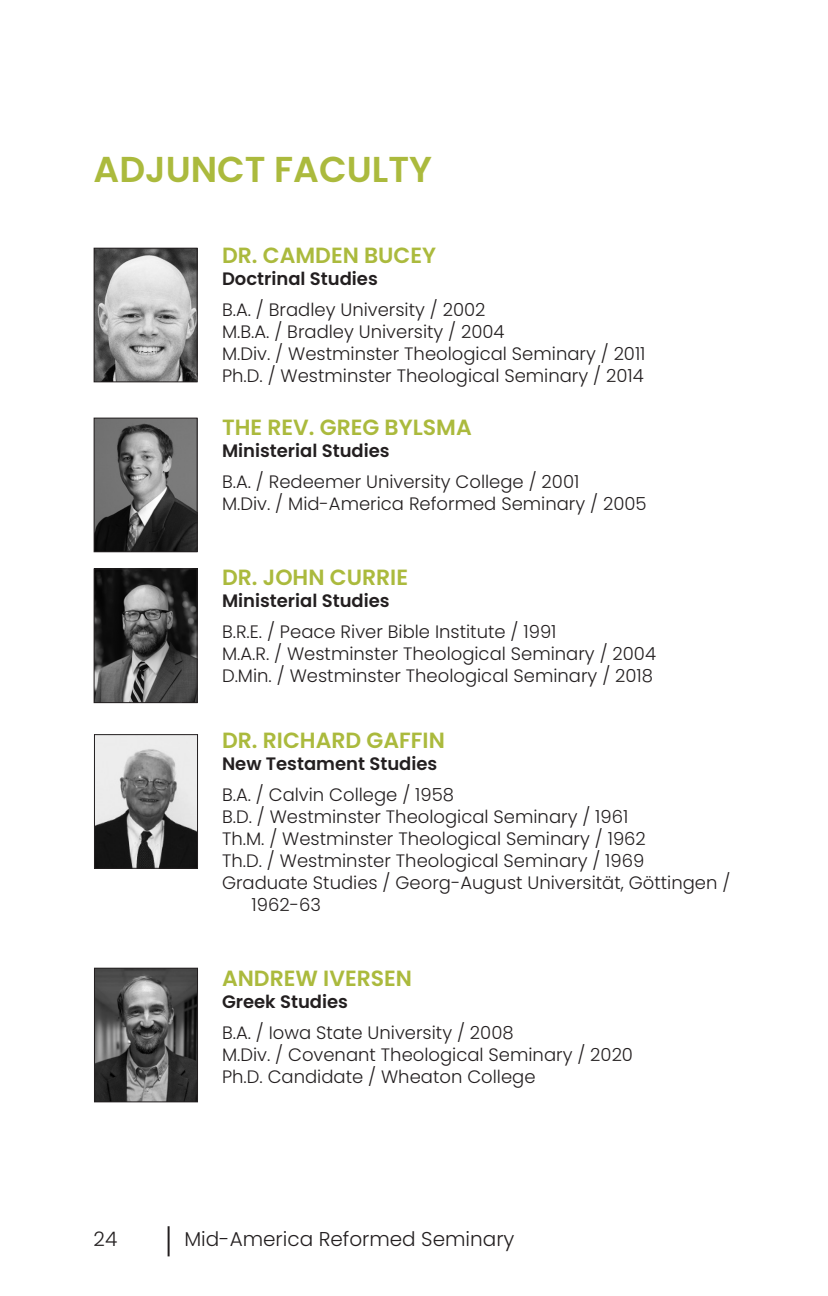
<style>
.page{position:relative;width:828px;height:1296px;background:#fff}
.page>*{position:absolute;margin:0;border:0;box-sizing:border-box;transform-origin:0 0}
.t1{font:600 36px "Poppins";color:#abba3d}
.t2{font:600 22px "Poppins";color:#abba3d}
.t3{font:300 20px "Poppins";color:#231f20}
.t4{font:300 18px/22px "Poppins";color:#231f20}
.t5{font:600 18px "Poppins";color:#231f20}
</style>
<div class="page">
<hr style="left:168px;top:1226px;width:2px;height:30px;background:#231f20">
<img style="left:96px;top:420px;width:100px;height:130px">
<div style="left:94px;top:418px;width:104px;height:134px;border:1px solid #231f20"></div>
<img style="left:96px;top:570px;width:100px;height:131px">
<div style="left:94px;top:568px;width:104px;height:135px;border:1px solid #231f20"></div>
<img style="left:96px;top:250px;width:100px;height:130px">
<div style="left:94px;top:248px;width:104px;height:134px;border:1px solid #231f20"></div>
<img style="left:96px;top:736px;width:100px;height:131px">
<div style="left:94px;top:734px;width:104px;height:135px;border:1px solid #231f20"></div>
<img style="left:96px;top:970px;width:100px;height:130px">
<div style="left:94px;top:968px;width:104px;height:134px;border:1px solid #231f20"></div>
<p class="t1" style="left:94px;top:148px;width:340px">ADJUNCT FACULTY</p>
<p class="t2" style="left:222px;top:243px;width:216px">DR. CAMDEN BUCEY</p>
<p class="t5" style="left:222px;top:268px;width:157px">Doctrinal Studies</p>
<p class="t4" style="left:222px;top:299px;width:425px">B.A. / Bradley University / 2002<br>M.B.A. / Bradley University / 2004<br>M.Div. / Westminster Theological Seminary / 2011<br>Ph.D. / Westminster Theological Seminary / 2014</p>
<p class="t2" style="left:222px;top:415px;width:251px">THE REV. GREG BYLSMA</p>
<p class="t5" style="left:222px;top:440px;width:169px">Ministerial Studies</p>
<p class="t4" style="left:222px;top:471px;width:426px">B.A. / Redeemer University College / 2001<br>M.Div. / Mid-America Reformed Seminary / 2005</p>
<p class="t2" style="left:222px;top:565px;width:188px">DR. JOHN CURRIE</p>
<p class="t5" style="left:222px;top:590px;width:169px">Ministerial Studies</p>
<p class="t4" style="left:222px;top:621px;width:436px">B.R.E. / Peace River Bible Institute / 1991<br>M.A.R. / Westminster Theological Seminary / 2004</p>
<p class="t4" style="left:222px;top:665px;width:433px">D.Min. / Westminster Theological Seminary / 2018</p>
<p class="t2" style="left:222px;top:728px;width:224px">DR. RICHARD GAFFIN</p>
<p class="t5" style="left:222px;top:753px;width:217px">New Testament Studies</p>
<p class="t4" style="left:222px;top:784px;width:234px">B.A. / Calvin College / 1958</p>
<p class="t4" style="left:222px;top:806px;width:408px">B.D. / Westminster Theological Seminary / 1961</p>
<p class="t4" style="left:222px;top:828px;width:425px">Th.M. / Westminster Theological Seminary / 1962</p>
<p class="t4" style="left:222px;top:850px;width:424px">Th.D. / Westminster Theological Seminary / 1969</p>
<p class="t4" style="left:252px;top:872px;width:480px;text-indent:-30px">Graduate Studies / Georg-August Universität, Göttingen /<br>1962-63</p>
<p class="t2" style="left:222px;top:966px;width:192px">ANDREW IVERSEN</p>
<p class="t5" style="left:222px;top:991px;width:128px">Greek Studies</p>
<p class="t4" style="left:222px;top:1022px;width:293px">B.A. / Iowa State University / 2008</p>
<p class="t4" style="left:222px;top:1044px;width:413px">M.Div. / Covenant Theological Seminary / 2020</p>
<p class="t4" style="left:222px;top:1066px;width:315px">Ph.D. Candidate / Wheaton College</p>
<p class="t3" style="left:94px;top:1227px;width:25px">24</p>
<p class="t3" style="left:184px;top:1227px;width:332px">Mid-America Reformed Seminary</p>
</div>
